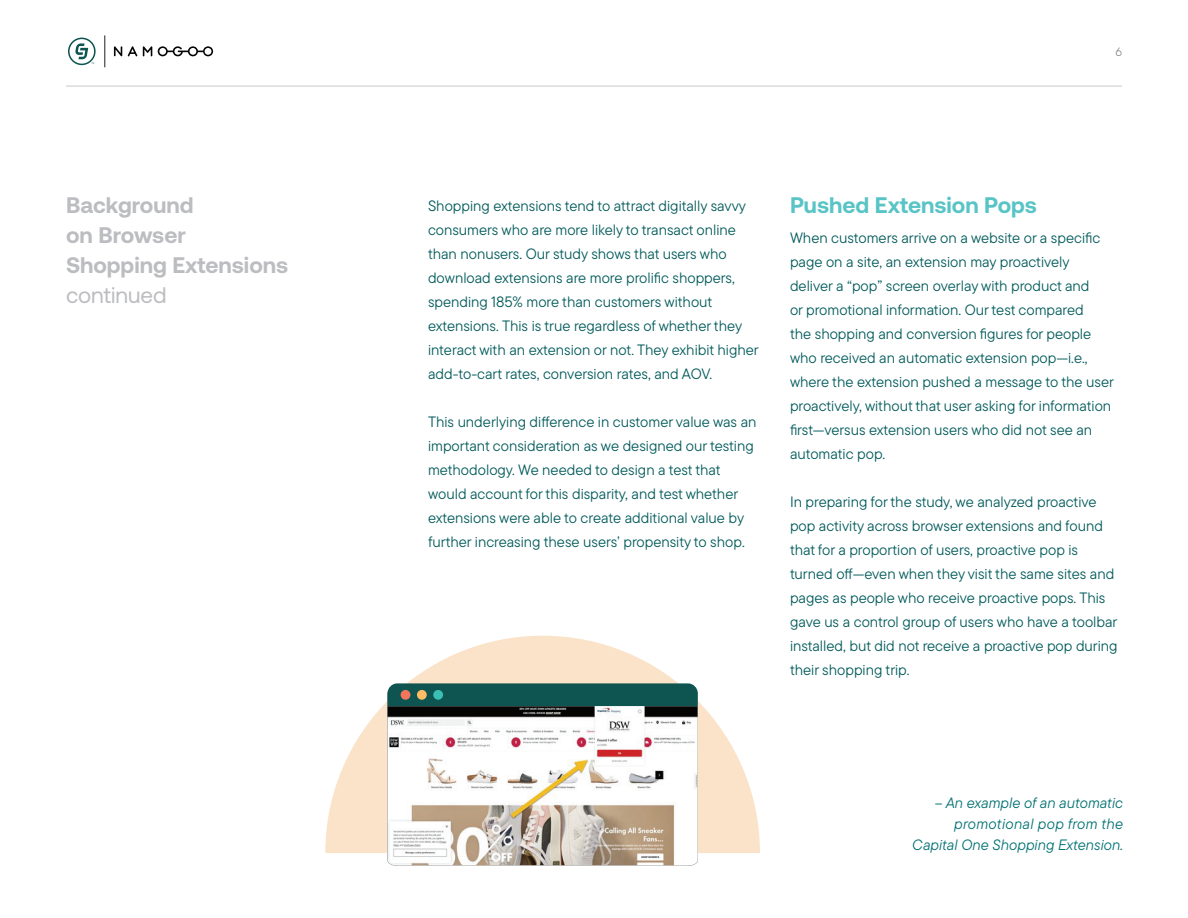
<style>
.page{position:relative;width:1188px;height:918px;background:#fff}
.page>*{position:absolute;margin:0;border:0;box-sizing:border-box;transform-origin:0 0}
.t1{font:700 22.5px "Aeonik";color:#bcbdc0}
.t2{font:700 22.5px "Aeonik";color:#59c4c6}
.t3{font:22.5px "Aeonik";color:#bcbdc0}
.t4{font:15px/24px "TT Commons Pro";color:#005959}
.t5{font:italic 15px/21px "TT Commons Pro";color:#007072;text-align:right}
.t6{font:300 12px "TT Commons Pro";color:#6c6d70}
</style>
<div class="page">
<svg style="left:68px;top:38px;width:28px;height:27px"></svg>
<hr style="left:104px;top:35px;width:1px;height:32px;background:#211d1e">
<svg style="left:158px;top:46px;width:55px;height:10px"></svg>
<svg style="left:128px;top:46px;width:9px;height:10px"></svg>
<svg style="left:143px;top:46px;width:9px;height:10px"></svg>
<svg style="left:114px;top:46px;width:8px;height:10px"></svg>
<hr style="left:66px;top:86px;width:1056px;height:1px;background:#231f20">
<svg style="left:325px;top:636px;width:435px;height:217px;fill:#fbe3c9"></svg>
<div style="left:388px;top:683px;width:310px;height:23px;background:#0e5551"></div>
<div style="left:401px;top:690px;width:9px;height:10px;background:#f3755d;border-radius:50%"></div>
<div style="left:417px;top:690px;width:10px;height:10px;background:#fcbc66;border-radius:50%"></div>
<div style="left:433px;top:690px;width:10px;height:10px;background:#3bbfb5;border-radius:50%"></div>
<img style="left:388px;top:706px;width:310px;height:160px">
<p class="t1" style="left:66px;top:193px;width:129px">Background</p>
<p class="t1" style="left:66px;top:223px;width:121px">on Browser</p>
<p class="t1" style="left:66px;top:253px;width:224px">Shopping Extensions</p>
<p class="t3" style="left:66px;top:283px;width:102px">continued</p>
<p class="t6" style="left:1115px;top:43px;width:8px">6</p>
<p class="t4" style="left:428px;top:194px;width:332px">Shopping extensions tend to attract digitally savvy consumers who are more likely to transact online than nonusers. Our study shows that users who download extensions are more prolific shoppers, spending 185% more than customers without extensions. This is true regardless of whether they interact with an extension or not. They exhibit higher add-to-cart rates, conversion rates, and AOV.</p>
<p class="t4" style="left:428px;top:410px;width:330px">This underlying difference in customer value was an important consideration as we designed our testing methodology. We needed to design a test that would account for this disparity, and test whether extensions were able to create additional value by further increasing these users’ propensity to shop.</p>
<p class="t2" style="left:790px;top:193px;width:249px">Pushed Extension Pops</p>
<p class="t4" style="left:790px;top:226px;width:325px">When customers arrive on a website or a specific page on a site, an extension may proactively deliver a “pop” screen overlay with product and<br>or promotional information. Our test compared<br>the shopping and conversion figures for people who received an automatic extension pop—i.e., where the extension pushed a message to the user proactively, without that user asking for information first—versus extension users who did not see an automatic pop.</p>
<p class="t4" style="left:790px;top:490px;width:329px">In preparing for the study, we analyzed proactive pop activity across browser extensions and found that for a proportion of users, proactive pop is turned off—even when they visit the same sites and pages as people who receive proactive pops. This gave us a control group of users who have a toolbar installed, but did not receive a proactive pop during their shopping trip.</p>
<p class="t5" style="left:935px;top:792px;width:190px">– An example of an automatic promotional pop from the</p>
<p class="t5" style="left:912px;top:834px;width:212px">Capital One Shopping Extension.</p>
</div>
